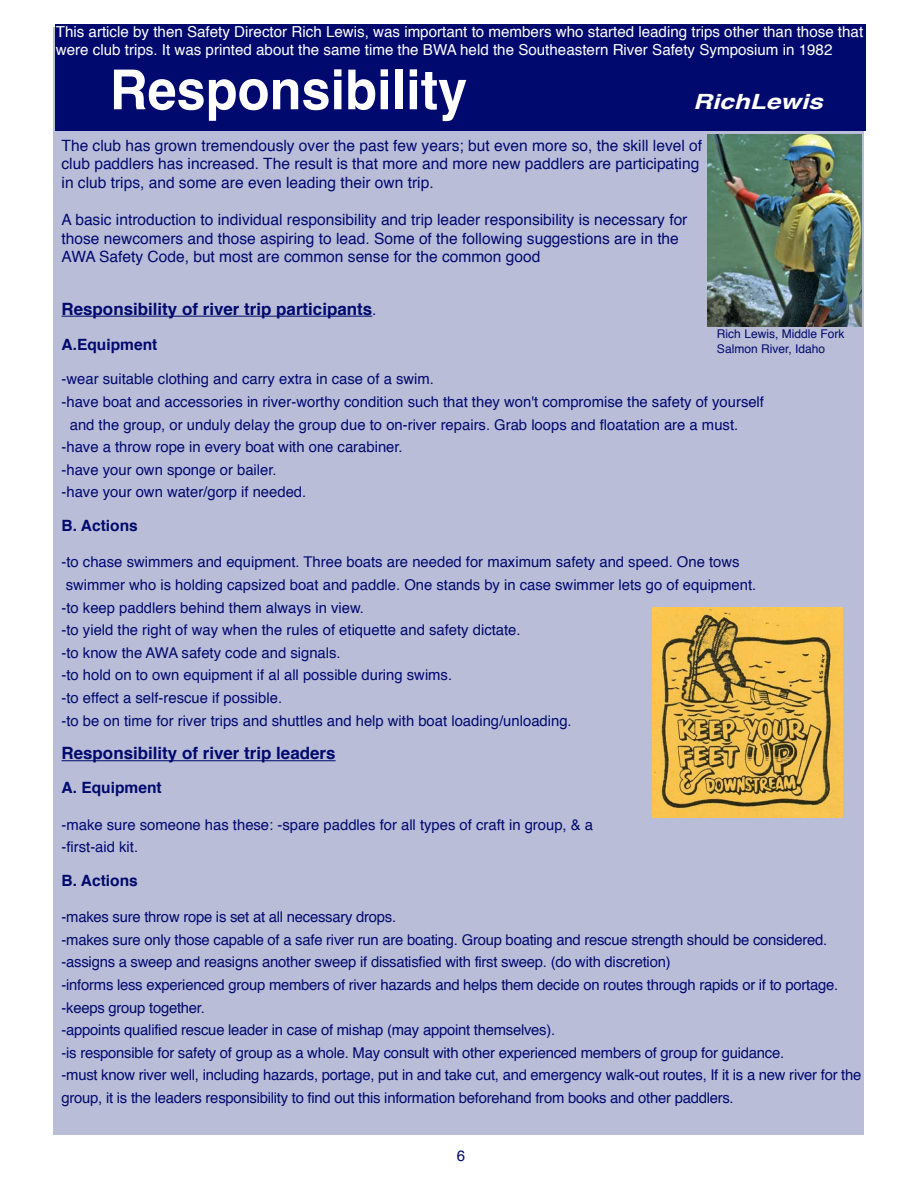
<style>
.page{position:relative;width:918px;height:1188px;background:#fff}
.page>*{position:absolute;margin:0;border:0;box-sizing:border-box;transform-origin:0 0}
.t1{font:700 55.2px "Helvetica";color:#fff;scale:.95 1}
.t2{font:italic 700 21px "Helvetica";color:#fff;scale:1.25 1}
.t3{font:700 16.95px "Helvetica";color:#00096e}
.t4{font:15.6px/18.6px "Helvetica";color:#00096e}
.t5{font:700 15.6px "Helvetica";color:#00096e}
.t6{font:15.15px/18.1px "Helvetica";color:#fff}
.t7{font:15px "Helvetica";color:#00096e}
.t8{font:14.85px/22.6px "Helvetica";color:#00096e}
.t9{font:12px/14.4px "Helvetica";color:#00096e}
.s1{font-weight:400;font-size:15.6px}
</style>
<div class="page">
<div style="left:54px;top:27px;width:810px;height:1108px;background:#babdd8"></div>
<div style="left:56px;top:24px;width:810px;height:107px;background:#00096e"></div>
<hr style="left:62px;top:316px;width:310px;height:1px;background:#00096e">
<hr style="left:62px;top:760px;width:274px;height:1px;background:#00096e">
<img style="left:707px;top:135px;width:155px;height:191px">
<img style="left:652px;top:608px;width:190px;height:210px">
<p class="t6" style="left:56px;top:23px;width:809px">This article by then Safety Director Rich Lewis, was important to members who started leading trips other than those that were club trips. It was printed about the same time the BWA held the Southeastern River Safety Symposium in 1982</p>
<h1 class="t1" style="left:110px;top:45px;width:378px">Responsibility</h1>
<h2 class="t2" style="left:693px;top:85px;width:105px">RichLewis</h2>
<p class="t4" style="left:62px;top:136px;width:642px">The club has grown tremendously over the past few years; but even more so, the skill level of club paddlers has increased. The result is that more and more new paddlers are participating in club trips, and some are even leading their own trip.</p>
<p class="t4" style="left:62px;top:211px;width:627px">A basic introduction to individual responsibility and trip leader responsibility is necessary for those newcomers and those aspiring to lead. Some of the following suggestions are in the<br>AWA Safety Code, but most are common sense for the common good</p>
<p class="t3" style="left:62px;top:295px;width:317px">Responsibility of river trip participants<span class="s1">.</span></p>
<p class="t5" style="left:62px;top:332px;width:97px">A.Equipment</p>
<p class="t8" style="left:62px;top:368px;width:374px">-wear suitable clothing and carry extra in case of a swim.</p>
<p class="t8" style="left:62px;top:391px;width:704px">-have boat and accessories in river-worthy condition such that they won't compromise the safety of yourself</p>
<p class="t8" style="left:70px;top:413px;width:670px">and the group, or unduly delay the group due to on-river repairs. Grab loops and floatation are a must.</p>
<p class="t8" style="left:62px;top:436px;width:343px">-have a throw rope in every boat with one carabiner.</p>
<p class="t8" style="left:62px;top:459px;width:217px">-have your own sponge or bailer.</p>
<p class="t8" style="left:62px;top:481px;width:246px">-have your own water/gorp if needed.</p>
<p class="t5" style="left:62px;top:513px;width:78px">B. Actions</p>
<p class="t8" style="left:62px;top:551px;width:696px">-to chase swimmers and equipment. Three boats are needed for maximum safety and speed. One tows swimmer who is holding capsized boat and paddle. One stands by in case swimmer lets go of equipment. -to keep paddlers behind them always in view.<br>-to yield the right of way when the rules of etiquette and safety dictate.<br>-to know the AWA safety code and signals.<br>-to hold on to own equipment if al all possible during swims.<br>-to effect a self-rescue if possible.<br>-to be on time for river trips and shuttles and help with boat loading/unloading.</p>
<p class="t3" style="left:62px;top:740px;width:276px">Responsibility of river trip leaders</p>
<p class="t5" style="left:62px;top:775px;width:102px">A. Equipment</p>
<p class="t8" style="left:62px;top:813px;width:533px">-make sure someone has these: -spare paddles for all types of craft in group, &amp; a -first-aid kit.</p>
<p class="t5" style="left:62px;top:868px;width:78px">B. Actions</p>
<p class="t8" style="left:62px;top:906px;width:801px">-makes sure throw rope is set at all necessary drops.<br>-makes sure only those capable of a safe river run are boating. Group boating and rescue strength should be considered. -assigns a sweep and reasigns another sweep if dissatisfied with first sweep. (do with discretion)<br>-informs less experienced group members of river hazards and helps them decide on routes through rapids or if to portage. -keeps group together.<br>-appoints qualified rescue leader in case of mishap (may appoint themselves).<br>-is responsible for safety of group as a whole. May consult with other experienced members of group for guidance.<br>-must know river well, including hazards, portage, put in and take cut, and emergency walk-out routes, If it is a new river for the group, it is the leaders responsibility to find out this information beforehand from books and other paddlers.</p>
<p class="t9" style="left:717px;top:327px;width:129px">Rich Lewis, Middle Fork<br>Salmon River, Idaho</p>
<p class="t7" style="left:457px;top:1144px;width:10px">6</p>
</div>
